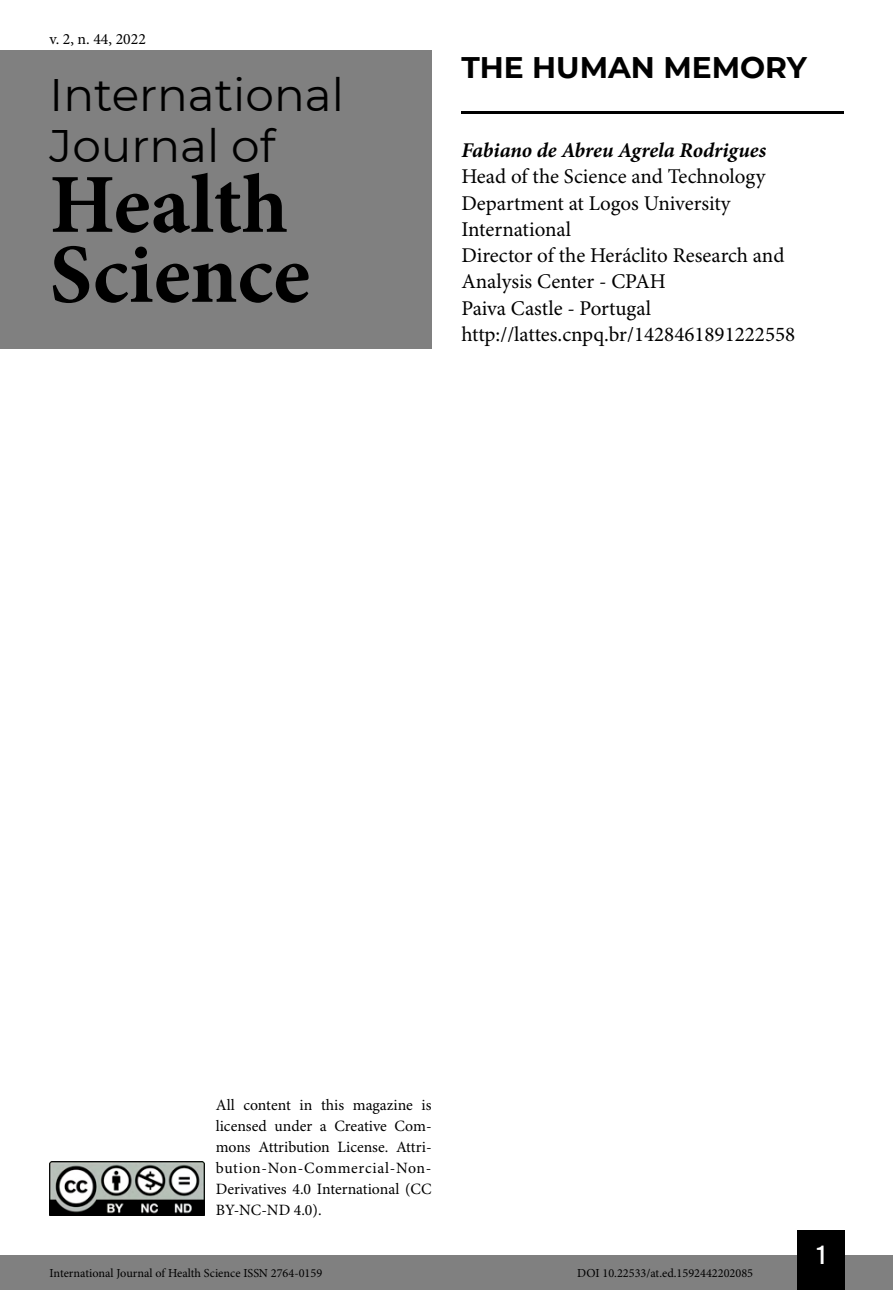
<style>
.page{position:relative;width:893px;height:1290px;background:#fff}
.page>*{position:absolute;margin:0;border:0;box-sizing:border-box;transform-origin:0 0}
.t1{font:700 84px/70px "Minion Pro";color:#000}
.t2{font:45.5px/50.8px "Montserrat";color:#000}
.t3{font:700 29.75px "Montserrat";color:#000}
.t4{font:26.25px "Bebas Kai";color:#fff}
.t5{font:21px/26.2px "Minion Pro";color:#000}
.t6{font:italic 700 21px "Minion Pro";letter-spacing:-.005em;color:#000}
.t7{font:15.75px/21px "Minion Pro";color:#000;text-align:justify}
.t8{font:12.25px "Minion Pro";color:#000}
</style>
<div class="page">
<div style="left:0;top:1255px;width:893px;height:35px;background:#808080"></div>
<div style="left:797px;top:1230px;width:48px;height:60px;background:#000"></div>
<img style="left:50px;top:1161px;width:154px;height:54px">
<div style="left:0;top:50px;width:432px;height:298px;background:#808080"></div>
<hr style="left:461px;top:112px;width:382px;height:2px;background:#000">
<p class="t7" style="left:50px;top:29px;width:98px">v. 2, n. 44, 2022</p>
<h2 class="t2" style="left:50px;top:68px;width:296px">International<br>Journal of</h2>
<h1 class="t1" style="left:50px;top:169px;width:262px">Health<br>Science</h1>
<h3 class="t3" style="left:461px;top:46px;width:347px">THE HUMAN MEMORY</h3>
<p class="t6" style="left:461px;top:135px;width:306px">Fabiano de Abreu Agrela Rodrigues</p>
<p class="t5" style="left:461px;top:164px;width:335px">Head of the Science and Technology<br>Department at Logos University<br>International<br>Director of the Heráclito Research and<br>Analysis Center - CPAH<br>Paiva Castle - Portugal http://lattes.cnpq.br/1428461891222558</p>
<p class="t7" style="left:216px;top:1095px;width:217px">All content in this magazine is licensed under a Creative Com&shy;mons Attribution License. Attri&shy;bution-Non-Commercial-Non-Derivatives 4.0 International (CC BY-NC-ND 4.0).</p>
<p class="t8" style="left:50px;top:1266px;width:274px">International Journal of Health Science ISSN 2764-0159</p>
<p class="t8" style="left:577px;top:1266px;width:177px">DOI 10.22533/at.ed.1592442202085</p>
<p class="t4" style="left:817px;top:1241px;width:10px">1</p>
</div>
